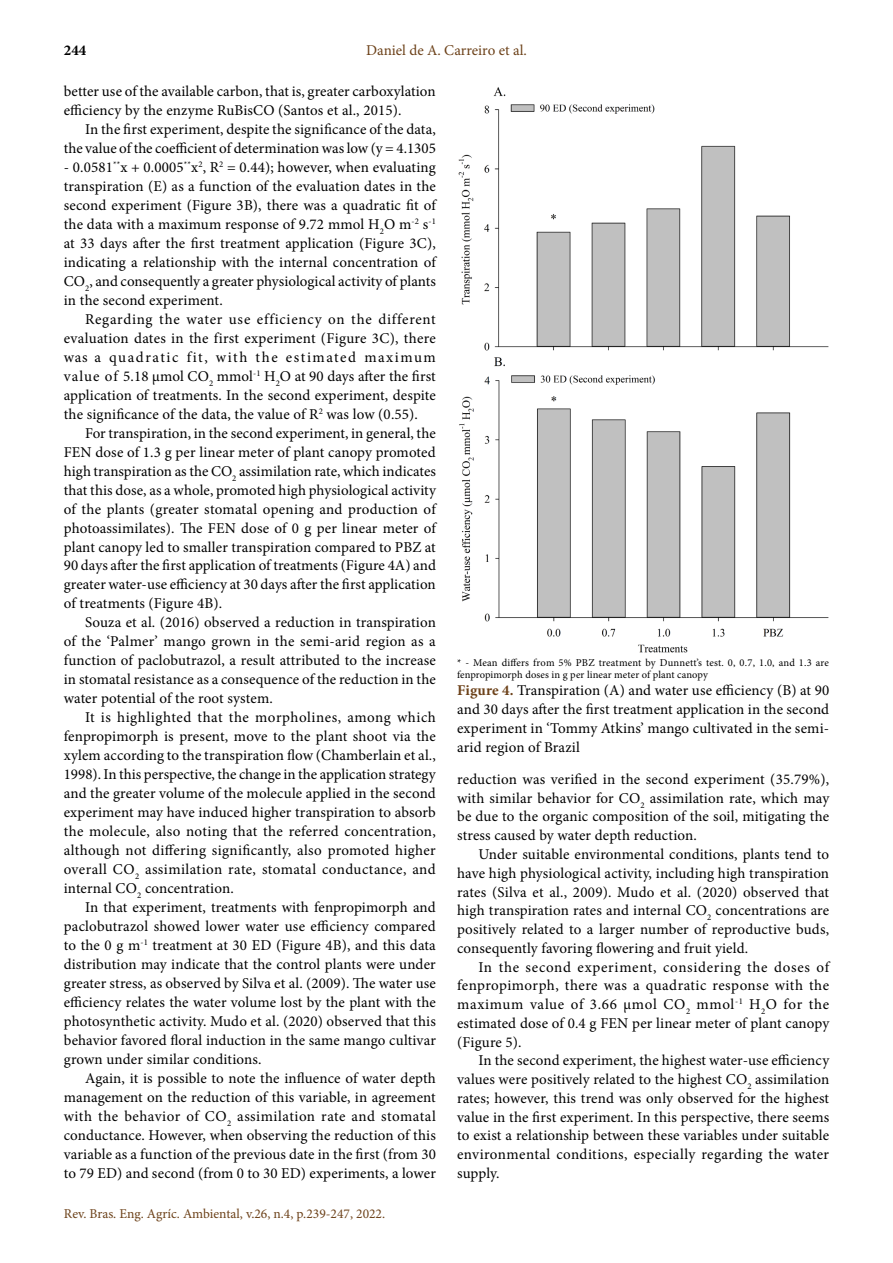
<style>
.page{position:relative;width:893px;height:1263px;background:#fff}
.page>*{position:absolute;margin:0;border:0;box-sizing:border-box;transform-origin:0 0}
.t1{font:15px/19px "Minion Pro";letter-spacing:.01em;color:#000;text-align:justify}
.t2{font:15px "Minion Pro";color:#6c4119}
.t3{font:700 15px "Minion Pro";color:#000}
.t4{font:13.5px "Minion Pro";color:#6c4119}
.t5{font:10.5px/12.6px "Minion Pro";letter-spacing:.01em;color:#000}
.s1{font-weight:700;color:#6c4119}
</style>
<div class="page">
<img style="left:458px;top:87px;width:371px;height:264px">
<img style="left:459px;top:357px;width:370px;height:296px">
<p class="t3" style="left:64px;top:40px;width:24px">244</p>
<p class="t2" style="left:366px;top:40px;width:162px">Daniel de A. Carreiro et al.</p>
<p class="t1" style="left:64px;top:82px;width:373px">better use of the available carbon, that is, greater carboxylation efficiency by the enzyme RuBisCO (Santos et al., 2015).</p>
<p class="t1" style="left:64px;top:120px;width:374px;text-align:right">In the first experiment, despite the significance of the data, the value of the coefficient of determination was low (y = 4.1305</p>
<p class="t1" style="left:64px;top:158px;width:374px">- 0.0581<sup>**</sup>x + 0.0005<sup>**</sup>x<sup>2</sup>, R<sup>2</sup> = 0.44); however, when evaluating transpiration (E) as a function of the evaluation dates in the second experiment (Figure 3B), there was a quadratic fit of the data with a maximum response of 9.72 mmol H<sub>2</sub>O m<sup>-2</sup> s<sup>-1 </sup>at 33 days after the first treatment application (Figure 3C), indicating a relationship with the internal concentration of CO<sub>2</sub>, and consequently a greater physiological activity of plants in the second experiment.</p>
<p class="t1" style="left:64px;top:309px;width:374px;text-indent:21px">Regarding the water use efficiency on the different evaluation dates in the first experiment (Figure 3C), there was a quadratic fit, with the estimated maximum value of 5.18 µmol CO<sub>2</sub> mmol<sup>-1</sup> H<sub>2</sub>O at 90 days after the first application of treatments. In the second experiment, despite the significance of the data, the value of R<sup>2</sup> was low (0.55).</p>
<p class="t1" style="left:64px;top:423px;width:374px;text-indent:21px">For transpiration, in the second experiment, in general, the FEN dose of 1.3 g per linear meter of plant canopy promoted high transpiration as the CO<sub>2</sub> assimilation rate, which indicates that this dose, as a whole, promoted high physiological activity of the plants (greater stomatal opening and production of photoassimilates). The FEN dose of 0 g per linear meter of plant canopy led to smaller transpiration compared to PBZ at 90 days after the first application of treatments (Figure 4A) and greater water-use efficiency at 30 days after the first application of treatments (Figure 4B).</p>
<p class="t1" style="left:64px;top:613px;width:374px;text-indent:21px">Souza et al. (2016) observed a reduction in transpiration of the ‘Palmer’ mango grown in the semi-arid region as a function of paclobutrazol, a result attributed to the increase in stomatal resistance as a consequence of the reduction in the water potential of the root system.</p>
<p class="t1" style="left:64px;top:708px;width:374px;text-indent:21px">It is highlighted that the morpholines, among which fenpropimorph is present, move to the plant shoot via the xylem according to the transpiration flow (Chamberlain et al., 1998). In this perspective, the change in the application strategy and the greater volume of the molecule applied in the second experiment may have induced higher transpiration to absorb the molecule, also noting that the referred concentration, although not differing significantly, also promoted higher overall CO<sub>2</sub> assimilation rate, stomatal conductance, and internal CO<sub>2</sub> concentration.</p>
<p class="t1" style="left:64px;top:898px;width:374px;text-indent:21px">In that experiment, treatments with fenpropimorph and paclobutrazol showed lower water use efficiency compared to the 0 g m<sup>-1</sup> treatment at 30 ED (Figure 4B), and this data distribution may indicate that the control plants were under greater stress, as observed by Silva et al. (2009). The water use efficiency relates the water volume lost by the plant with the photosynthetic activity. Mudo et al. (2020) observed that this behavior favored floral induction in the same mango cultivar grown under similar conditions.</p>
<p class="t1" style="left:64px;top:1069px;width:374px;text-indent:21px">Again, it is possible to note the influence of water depth management on the reduction of this variable, in agreement with the behavior of CO<sub>2</sub> assimilation rate and stomatal conductance. However, when observing the reduction of this variable as a function of the previous date in the first (from 30 to 79 ED) and second (from 0 to 30 ED) experiments, a lower</p>
<p class="t4" style="left:64px;top:1204px;width:323px">Rev. Bras. Eng. Agríc. Ambiental, v.26, n.4, p.239-247, 2022.</p>
<p class="t5" style="left:457px;top:656px;width:373px">* - Mean differs from 5% PBZ treatment by Dunnett’s test. 0, 0.7, 1.0, and 1.3 are fenpropimorph doses in g per linear meter of plant canopy</p>
<p class="t1" style="left:457px;top:681px;width:374px"><span class="s1">Figure 4.</span> Transpiration (A) and water use efficiency (B) at 90 and 30 days after the first treatment application in the second experiment in ‘Tommy Atkins’ mango cultivated in the semi&shy;arid region of Brazil</p>
<p class="t1" style="left:457px;top:770px;width:374px">reduction was verified in the second experiment (35.79%), with similar behavior for CO<sub>2</sub> assimilation rate, which may be due to the organic composition of the soil, mitigating the stress caused by water depth reduction.</p>
<p class="t1" style="left:457px;top:845px;width:374px;text-indent:21px">Under suitable environmental conditions, plants tend to have high physiological activity, including high transpiration rates (Silva et al., 2009). Mudo et al. (2020) observed that high transpiration rates and internal CO<sub>2</sub> concentrations are positively related to a larger number of reproductive buds, consequently favoring flowering and fruit yield.</p>
<p class="t1" style="left:457px;top:957px;width:374px;text-indent:21px">In the second experiment, considering the doses of fenpropimorph, there was a quadratic response with the maximum value of 3.66 µmol CO<sub>2</sub> mmol<sup>-1</sup> H<sub>2</sub>O for the estimated dose of 0.4 g FEN per linear meter of plant canopy (Figure 5).</p>
<p class="t1" style="left:457px;top:1051px;width:374px;text-indent:21px">In the second experiment, the highest water-use efficiency values were positively related to the highest CO<sub>2</sub> assimilation rates; however, this trend was only observed for the highest value in the first experiment. In this perspective, there seems to exist a relationship between these variables under suitable environmental conditions, especially regarding the water supply.</p>
</div>
